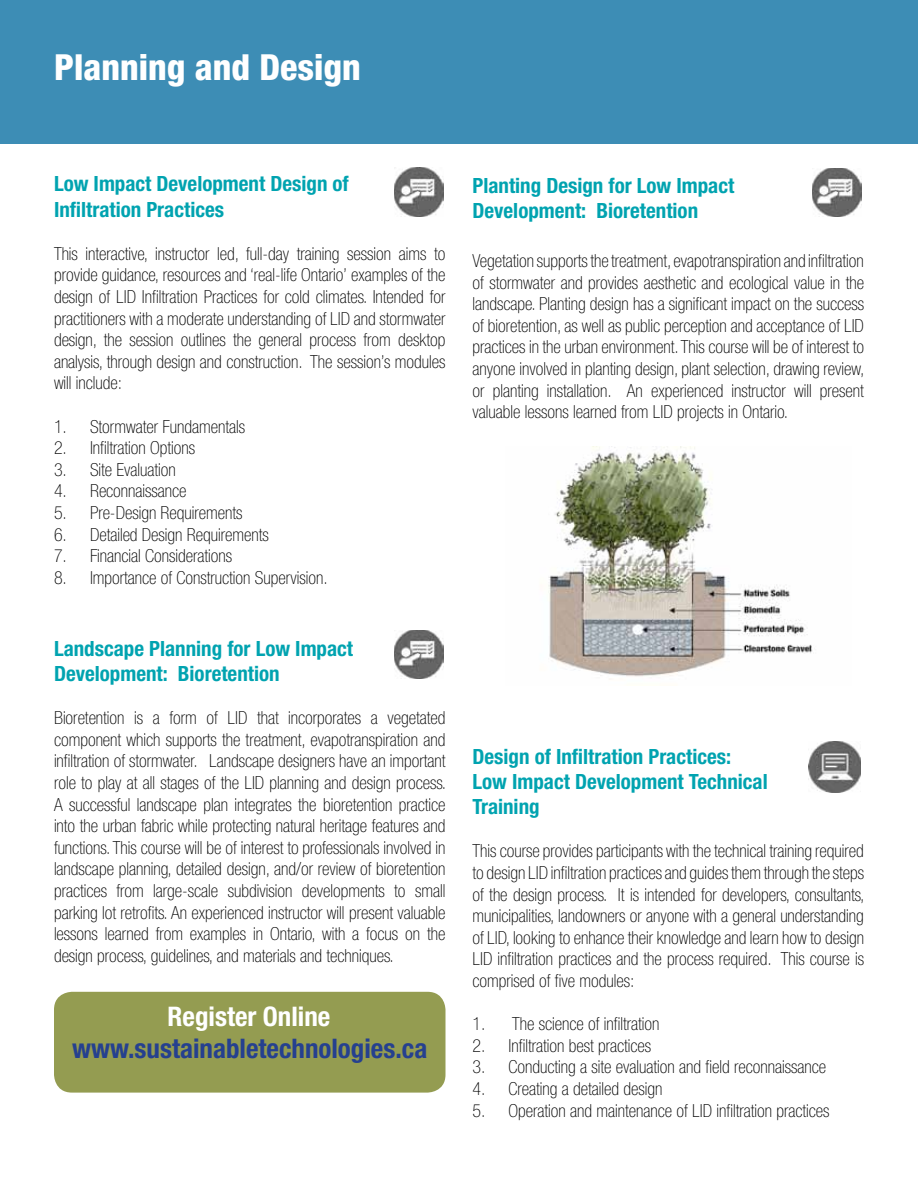
<style>
.page{position:relative;width:918px;height:1188px;background:#fff}
.page>*{position:absolute;margin:0;border:0;box-sizing:border-box;transform-origin:0 0}
.t1{font:800 condensed 36px "Helvetica Neue LT Pro";color:#fff}
.t2{font:700 condensed 27px "Helvetica Neue LT Pro";color:#25408f}
.t3{font:700 condensed 27px "Helvetica Neue LT Pro";color:#fff}
.t4{font:700 condensed 21px/25.2px "Helvetica Neue LT Pro";color:#00a3b0}
.t5{font:100 condensed 18px/21.6px "Helvetica Neue LT Pro";color:#000;text-align:justify}
</style>
<div class="page">
<div style="left:0;top:0;width:918px;height:144px;background:#3d8db5"></div>
<img style="left:548px;top:446px;width:265px;height:231px">
<img style="left:395px;top:168px;width:48px;height:48px">
<img style="left:813px;top:168px;width:49px;height:49px">
<img style="left:808px;top:742px;width:53px;height:51px">
<div style="left:54px;top:992px;width:392px;height:101px;background:#949c51;border-radius:18px"></div>
<img style="left:395px;top:630px;width:48px;height:49px">
<h1 class="t1" style="left:54px;top:45px;width:308px">Planning and Design</h1>
<p class="t4" style="left:54px;top:171px;width:296px">Low Impact Development Design of<br>Infiltration Practices</p>
<p class="t5" style="left:54px;top:243px;width:393px">This interactive, instructor led, full-day training session aims to provide guidance, resources and ‘real-life Ontario’ examples of the design of LID Infiltration Practices for cold climates. Intended for practitioners with a moderate understanding of LID and stormwater design, the session outlines the general process from desktop analysis, through design and construction. The session’s modules will include:</p>
<p class="t5" style="left:54px;top:416px;width:193px">1. Stormwater Fundamentals</p>
<p class="t5" style="left:54px;top:438px;width:143px">2. Infiltration Options</p>
<p class="t5" style="left:54px;top:459px;width:123px">3. Site Evaluation</p>
<p class="t5" style="left:54px;top:481px;width:134px">4. Reconnaissance</p>
<p class="t5" style="left:54px;top:503px;width:190px">5. Pre-Design Requirements</p>
<p class="t5" style="left:54px;top:524px;width:216px">6. Detailed Design Requirements</p>
<p class="t5" style="left:54px;top:546px;width:180px">7. Financial Considerations</p>
<p class="t5" style="left:54px;top:567px;width:275px">8. Importance of Construction Supervision.</p>
<p class="t4" style="left:54px;top:635px;width:301px">Landscape Planning for Low Impact<br>Development: Bioretention</p>
<p class="t5" style="left:54px;top:708px;width:394px">Bioretention is a form of LID that incorporates a vegetated component which supports the treatment, evapotranspiration and infiltration of stormwater. Landscape designers have an important role to play at all stages of the LID planning and design process.<br>A successful landscape plan integrates the bioretention practice into the urban fabric while protecting natural heritage features and functions. This course will be of interest to professionals involved in landscape planning, detailed design, and/or review of bioretention practices from large-scale subdivision developments to small parking lot retrofits. An experienced instructor will present valuable lessons learned from examples in Ontario, with a focus on the design process, guidelines, and materials and techniques.</p>
<h2 class="t3" style="left:168px;top:1000px;width:164px">Register Online</h2>
<h2 class="t2" style="left:72px;top:1032px;width:357px">www.sustainabletechnologies.ca</h2>
<p class="t4" style="left:472px;top:173px;width:263px">Planting Design for Low Impact<br>Development: Bioretention</p>
<p class="t5" style="left:472px;top:251px;width:394px">Vegetation supports the treatment, evapotranspiration and infiltration of stormwater and provides aesthetic and ecological value in the landscape. Planting design has a significant impact on the success of bioretention, as well as public perception and acceptance of LID practices in the urban environment. This course will be of interest to anyone involved in planting design, plant selection, drawing review, or planting installation. An experienced instructor will present valuable lessons learned from LID projects in Ontario.</p>
<p class="t4" style="left:472px;top:743px;width:297px">Design of Infiltration Practices:<br>Low Impact Development Technical<br>Training</p>
<p class="t5" style="left:472px;top:841px;width:394px">This course provides participants with the technical training required to design LID infiltration practices and guides them through the steps of the design process. It is intended for developers, consultants, municipalities, landowners or anyone with a general understanding of LID, looking to enhance their knowledge and learn how to design LID infiltration practices and the process required. This course is comprised of five modules:</p>
<p class="t5" style="left:472px;top:1014px;width:188px">1. The science of infiltration</p>
<p class="t5" style="left:472px;top:1035px;width:180px">2. Infiltration best practices</p>
<p class="t5" style="left:472px;top:1057px;width:355px">3. Conducting a site evaluation and field reconnaissance</p>
<p class="t5" style="left:472px;top:1079px;width:191px">4. Creating a detailed design</p>
<p class="t5" style="left:472px;top:1100px;width:358px">5. Operation and maintenance of LID infiltration practices</p>
</div>
